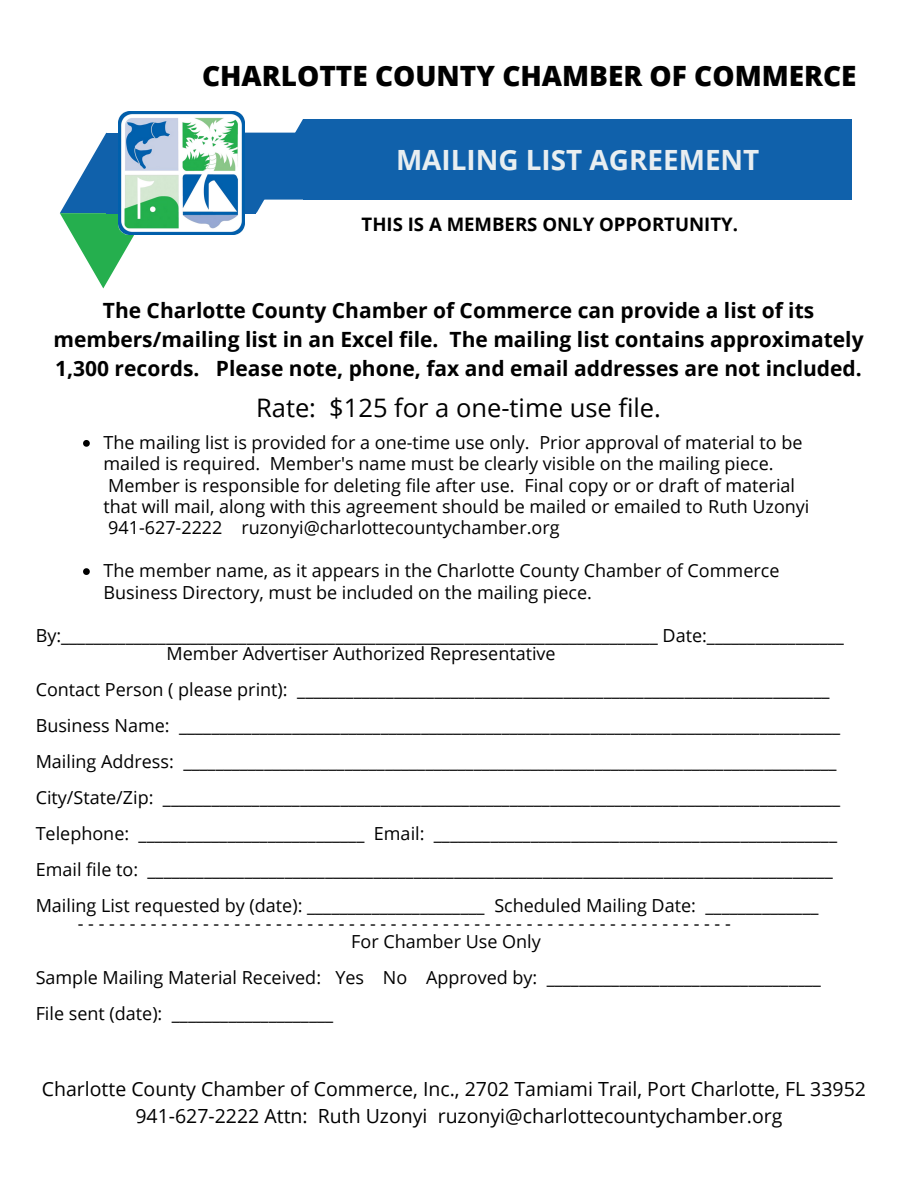
<style>
.page{position:relative;width:918px;height:1188px;background:#fff}
.page>*{position:absolute;margin:0;border:0;box-sizing:border-box;transform-origin:0 0}
.t1{font:800 28.05px "Open Sans";color:#000}
.t2{font:700 27.9px "Open Sans";color:#e8eef1}
.t3{font:25.5px "Open Sans";color:#000}
.t4{font:700 21px/29.2px "Open Sans";color:#000;text-align:center}
.t5{font:19.5px "Open Sans";color:#000}
.t6{font:700 18.6px "Open Sans";color:#000}
.t7{font:18px/21.3px "Open Sans";color:#000}
</style>
<div class="page">
<div style="left:303px;top:119px;width:549px;height:81px;background:#1061ab"></div>
<svg style="left:60px;top:133px;width:93px;height:155px"></svg>
<svg style="left:244px;top:119px;width:59px;height:94px"></svg>
<div style="left:106px;top:133px;width:150px;height:81px;background:#1061ab"></div>
<img style="left:118px;top:111px;width:126px;height:123px">
<svg style="left:83px;top:440px;width:7px;height:7px"></svg>
<svg style="left:83px;top:568px;width:7px;height:7px"></svg>
<p class="t1" style="left:202px;top:56px;width:656px">CHARLOTTE COUNTY CHAMBER OF COMMERCE</p>
<p class="t2" style="left:396px;top:140px;width:365px">MAILING LIST AGREEMENT</p>
<p class="t6" style="left:362px;top:211px;width:378px">THIS IS A MEMBERS ONLY OPPORTUNITY.</p>
<p class="t4" style="left:53px;top:295px;width:812px">The Charlotte County Chamber of Commerce can provide a list of its members/mailing list in an Excel file. The mailing list contains approximately<br>1,300 records. Please note, phone, fax and email addresses are not included.</p>
<p class="t3" style="left:256px;top:389px;width:406px">Rate: $125 for a one-time use file.</p>
<p class="t7" style="left:104px;top:431px;width:707px">The mailing list is provided for a one-time use only. Prior approval of material to be mailed is required. Member's name must be clearly visible on the mailing piece.<br>Member is responsible for deleting file after use. Final copy or or draft of material that will mail, along with this agreement should be mailed or emailed to Ruth Uzonyi 941-627-2222 ruzonyi@charlottecountychamber.org</p>
<p class="t7" style="left:104px;top:560px;width:677px">The member name, as it appears in the Charlotte County Chamber of Commerce<br>Business Directory, must be included on the mailing piece.</p>
<p class="t7" style="left:36px;top:624px;width:810px">By:__________________________________________________________________________ Date:_________________</p>
<p class="t7" style="left:167px;top:642px;width:391px">Member Advertiser Authorized Representative</p>
<p class="t7" style="left:36px;top:678px;width:795px">Contact Person ( please print): __________________________________________________________________</p>
<p class="t7" style="left:36px;top:714px;width:806px">Business Name: __________________________________________________________________________________</p>
<p class="t7" style="left:36px;top:750px;width:802px">Mailing Address: _________________________________________________________________________________</p>
<p class="t7" style="left:36px;top:786px;width:806px">City/State/Zip: ____________________________________________________________________________________</p>
<p class="t7" style="left:36px;top:822px;width:803px">Telephone: ____________________________ Email: __________________________________________________</p>
<p class="t7" style="left:36px;top:858px;width:799px">Email file to: _____________________________________________________________________________________</p>
<p class="t7" style="left:36px;top:894px;width:784px">Mailing List requested by (date): ______________________ Scheduled Mailing Date: ______________</p>
<p class="t7" style="left:78px;top:912px;width:655px">- - - - - - - - - - - - - - - - - - - - - - - - - - - - - - - - - - - - - - - - - - - - - - - - - - - - - - - - - - - - - - -</p>
<p class="t7" style="left:351px;top:930px;width:191px">For Chamber Use Only</p>
<p class="t7" style="left:36px;top:966px;width:787px">Sample Mailing Material Received: Yes No Approved by: __________________________________</p>
<p class="t7" style="left:36px;top:1002px;width:299px">File sent (date): ____________________</p>
<p class="t5" style="left:42px;top:1075px;width:826px">Charlotte County Chamber of Commerce, Inc., 2702 Tamiami Trail, Port Charlotte, FL 33952</p>
<p class="t5" style="left:135px;top:1102px;width:649px">941-627-2222 Attn: Ruth Uzonyi ruzonyi@charlottecountychamber.org</p>
</div>
